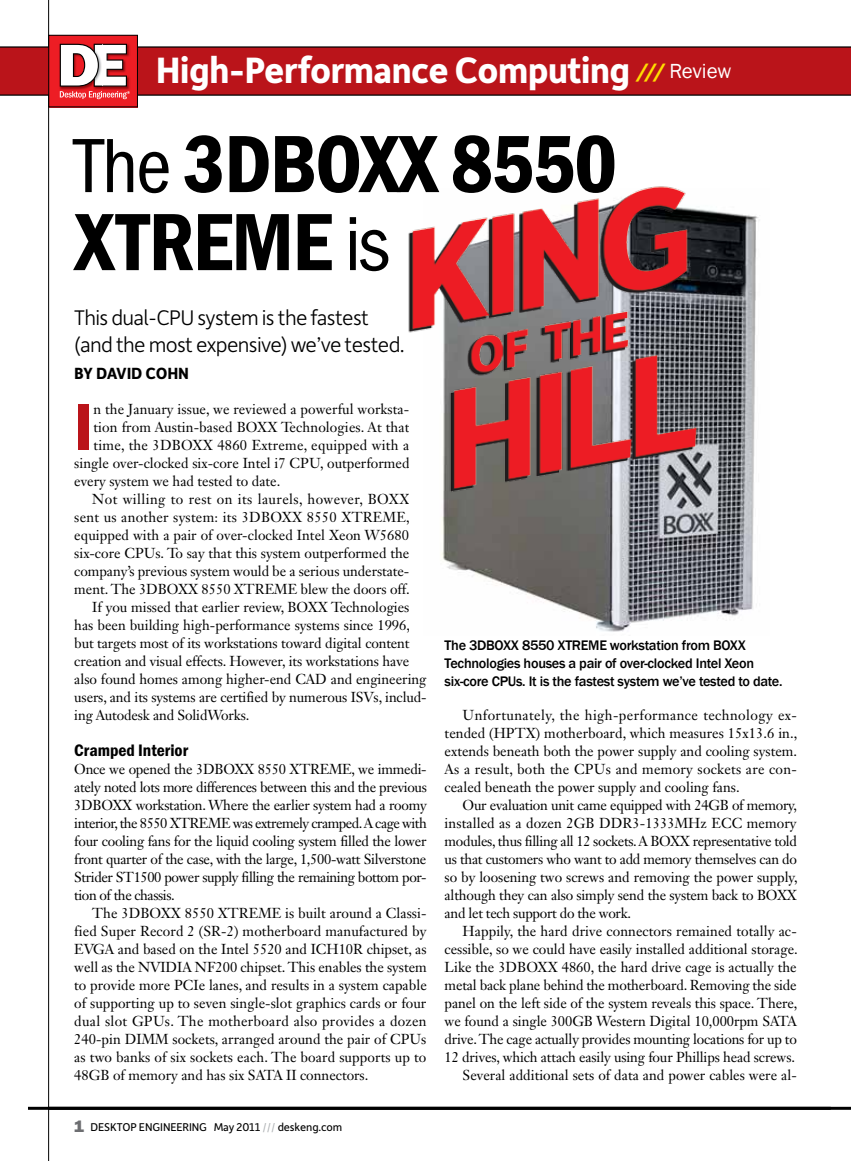
<style>
.page{position:relative;width:851px;height:1161px;background:#fff}
.page>*{position:absolute;margin:0;border:0;box-sizing:border-box;transform-origin:0 0}
.t1{font:84px/78px "Franklin Gothic URW Con Dem";letter-spacing:-.02em;color:#000}
.t2{font:700 69.6px "Depot New";color:#ba141a}
.t3{font:700 39px "Depot New";letter-spacing:-.02em;color:#fff}
.t4{font:300 22.5px/27px "Depot New";letter-spacing:-.03em;color:#000}
.t5{font:17.25px "Franklin Gothic URW Con Dem";color:#000}
.t6{font:700 17.25px "Depot New";letter-spacing:-.02em;color:#000}
.t7{font:14.25px/18px "Janson Text LT Std";color:#000;text-align:justify}
.t8{font:500 14.25px/18px "Franklin Gothic";letter-spacing:-.02em;color:#000}
.t9{font:14.25px "Janson Text LT Std";letter-spacing:.03em;color:#000}
.t10{font:14.25px "Janson Text LT Std";letter-spacing:.02em;color:#000}
.t11{font:12px "Depot New";letter-spacing:-.01em;color:#000}
.s1{font-family:"Franklin Gothic";font-weight:800;font-size:21px;color:#fd0}
.s2{font-family:"Franklin Gothic";font-weight:400;font-size:21px}
.s3{font-family:"Franklin Gothic URW Con Boo";font-size:79.5px}
.s4{font-family:"Franklin Gothic";font-weight:800;font-size:16.5px;color:#6d6e71}
.s5{color:#b1b4b6}
</style>
<div class="page">
<hr style="left:48px;top:0;width:1px;height:1161px;background:#000">
<hr style="left:48px;top:1107px;width:802px;height:3px;background:#000">
<div style="left:0;top:47px;width:850px;height:48px;background:#ba141a"></div>
<hr style="left:28px;top:1107px;width:802px;height:3px;background:#000">
<img style="left:441px;top:209px;width:318px;height:423px">
<img style="left:408px;top:186px;width:295px;height:312px">
<div style="left:49px;top:35px;width:89px;height:72px;background:#ed1d24"></div>
<img style="left:59px;top:43px;width:21px;height:46px">
<svg style="left:60px;top:44px;width:70px;height:55px"></svg>
<div style="left:48px;top:35px;width:90px;height:72px;border:1px solid #000"></div>
<h3 class="t3" style="left:156px;top:44px;width:577px">High-Performance Computing <span class="s1">///</span> <span class="s2">Review</span></h3>
<h1 class="t1" style="left:74px;top:122px;width:544px"><span class="s3">The</span> 3DBOXX 8550<br>XTREME <span class="s3">is</span></h1>
<h3 class="t4" style="left:74px;top:304px;width:332px">This dual-CPU system is the fastest (and the most expensive) we’ve tested.</h3>
<p class="t6" style="left:74px;top:362px;width:116px">By David Cohn</p>
<h2 class="t2" style="left:74px;top:381px;width:21px">I</h2>
<p class="t7" style="left:93px;top:400px;width:317px">n the January issue, we reviewed a powerful worksta-</p>
<p class="t7" style="left:93px;top:418px;width:317px">tion from Austin-based BOXX Technologies. At that</p>
<p class="t7" style="left:93px;top:436px;width:317px">time, the 3DBOXX 4860 Extreme, equipped with a</p>
<p class="t7" style="left:74px;top:454px;width:337px">single over-clocked six-core Intel i7 CPU, outperformed</p>
<p class="t7" style="left:74px;top:472px;width:207px">every system we had tested to date.</p>
<p class="t9" style="left:92px;top:490px;width:319px">Not willing to rest on its laurels, however, BOXX</p>
<p class="t10" style="left:74px;top:508px;width:337px">sent us another system: its 3DBOXX 8550 XTREME,</p>
<p class="t7" style="left:74px;top:526px;width:336px">equipped with a pair of over-clocked Intel Xeon W5680</p>
<p class="t7" style="left:74px;top:544px;width:336px">six-core CPUs. To say that this system outperformed the</p>
<p class="t7" style="left:74px;top:562px;width:336px">company’s previous system would be a serious understate-</p>
<p class="t7" style="left:74px;top:580px;width:337px">ment. The 3DBOXX 8550 XTREME blew the doors off.</p>
<p class="t7" style="left:92px;top:598px;width:318px">If you missed that earlier review, BOXX Technologies</p>
<p class="t7" style="left:74px;top:616px;width:337px">has been building high-performance systems since 1996,</p>
<p class="t7" style="left:74px;top:634px;width:337px">but targets most of its workstations toward digital content</p>
<p class="t7" style="left:74px;top:652px;width:336px">creation and visual effects. However, its workstations have</p>
<p class="t7" style="left:74px;top:670px;width:354px">also found homes among higher-end CAD and engineering</p>
<p class="t7" style="left:74px;top:688px;width:354px">users, and its systems are certified by numerous ISVs, includ-</p>
<p class="t7" style="left:74px;top:706px;width:177px">ing Autodesk and SolidWorks.</p>
<p class="t5" style="left:74px;top:739px;width:115px">Cramped Interior</p>
<p class="t7" style="left:74px;top:760px;width:354px">Once we opened the 3DBOXX 8550 XTREME, we immedi&shy;ately noted lots more differences between this and the previous 3DBOXX workstation. Where the earlier system had a roomy interior, the 8550 XTREME was extremely cramped. A cage with four cooling fans for the liquid cooling system filled the lower front quarter of the case, with the large, 1,500-watt Silverstone Strider ST1500 power supply filling the remaining bottom por&shy;tion of the chassis.</p>
<p class="t7" style="left:74px;top:904px;width:354px;text-indent:18px">The 3DBOXX 8550 XTREME is built around a Classi&shy;fied Super Record 2 (SR-2) motherboard manufactured by EVGA and based on the Intel 5520 and ICH10R chipset, as well as the NVIDIA NF200 chipset. This enables the system to provide more PCIe lanes, and results in a system capable of supporting up to seven single-slot graphics cards or four dual slot GPUs. The motherboard also provides a dozen 240-pin DIMM sockets, arranged around the pair of CPUs as two banks of six sockets each. The board supports up to 48GB of memory and has six SATA II connectors.</p>
<p class="t11" style="left:74px;top:1119px;width:269px"><span class="s4">1</span> DESKTOP ENGINEERING May 2011 <span class="s5">///</span> deskeng.com</p>
<p class="t8" style="left:444px;top:637px;width:339px">The 3DBOXX 8550 XTREME workstation from BOXX<br>Technologies houses a pair of over-clocked Intel Xeon six-core CPUs. It is the fastest system we’ve tested to date.</p>
<p class="t7" style="left:444px;top:706px;width:354px;text-indent:18px">Unfortunately, the high-performance technology ex&shy;tended (HPTX) motherboard, which measures 15x13.6 in., extends beneath both the power supply and cooling system.<br>As a result, both the CPUs and memory sockets are con&shy;cealed beneath the power supply and cooling fans.</p>
<p class="t7" style="left:444px;top:796px;width:354px;text-indent:18px">Our evaluation unit came equipped with 24GB of memory, installed as a dozen 2GB DDR3-1333MHz ECC memory modules, thus filling all 12 sockets. A BOXX representative told us that customers who want to add memory themselves can do so by loosening two screws and removing the power supply, although they can also simply send the system back to BOXX and let tech support do the work.</p>
<p class="t7" style="left:444px;top:922px;width:354px;text-align:right">Happily, the hard drive connectors remained totally ac&shy;cessible, so we could have easily installed additional storage.<br>Like the 3DBOXX 4860, the hard drive cage is actually the metal back plane behind the motherboard. Removing the side panel on the left side of the system reveals this space. There, we found a single 300GB Western Digital 10,000rpm SATA drive. The cage actually provides mounting locations for up to 12 drives, which attach easily using four Phillips head screws.<br>Several additional sets of data and power cables were al-</p>
</div>
